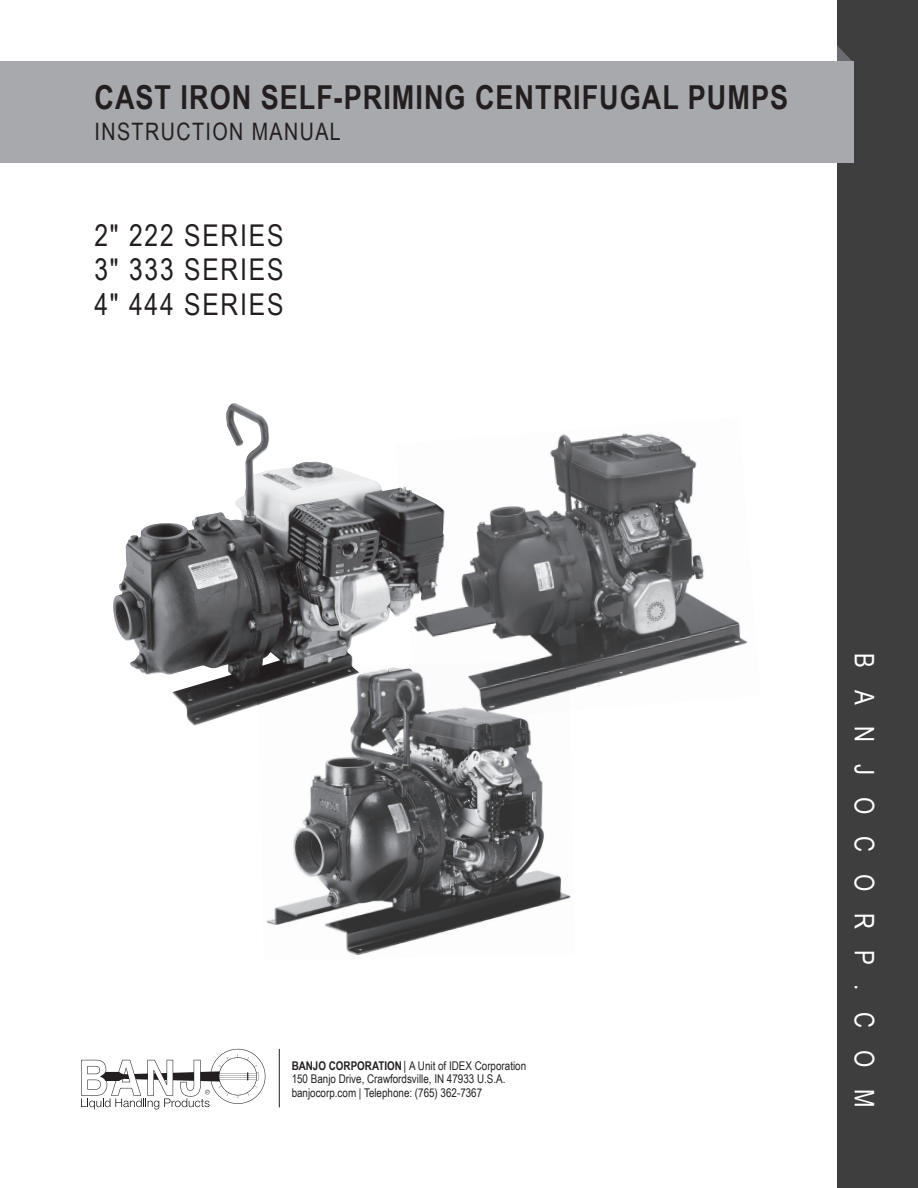
<style>
.page{position:relative;width:918px;height:1188px;background:#fff}
.page>*{position:absolute;margin:0;border:0;box-sizing:border-box;transform-origin:0 0}
.t1{font:700 33px "Arial Narrow";letter-spacing:.03em;color:#231f20}
.t2{font:30px/34.5px "Arial Narrow";letter-spacing:.06em;color:#231f20;text-align:justify}
.t3{font:27px "Arial Narrow";letter-spacing:.805em;color:#fff}
.t4{font:24px "Arial Narrow";letter-spacing:.06em;color:#231f20}
.t5{font:12px/13.5px "Arial Narrow";color:#231f20}
.s1{font-weight:700}
.s2{font-size:12.75px}
</style>
<div class="page">
<div style="left:837px;top:0;width:81px;height:1188px;background:#3e3e3f"></div>
<svg style="left:837px;top:45px;width:17px;height:23px"></svg>
<div style="left:0;top:62px;width:853px;height:101px;background:#a8a9ad"></div>
<svg style="left:81px;top:1049px;width:184px;height:60px"></svg>
<hr style="left:279px;top:1049px;width:1px;height:58px;background:#231f20">
<img style="left:417px;top:433px;width:331px;height:257px">
<img style="left:113px;top:411px;width:304px;height:315px">
<img style="left:257px;top:661px;width:318px;height:294px">
<h1 class="t1" style="left:94px;top:72px;width:695px">CAST IRON SELF-PRIMING CENTRIFUGAL PUMPS</h1>
<h3 class="t4" style="left:94px;top:114px;width:248px">INSTRUCTION MANUAL</h3>
<h2 class="t2" style="left:94px;top:217px;width:190px">2″ 222 SERIES 3″ 333 SERIES 4″ 444 SERIES</h2>
<p class="t5" style="left:292px;top:1058px;width:236px"><span class="s1">BANJO CORPORATION</span><span class="s2">|</span> A Unit of IDEX Corporation<br>150 Banjo Drive, Crawfordsville, IN 47933 U.S.A. banjocorp.com | Telephone: (765) 362-7367</p>
<h3 class="t3" style="left:884px;top:653px;width:455px;rotate:90deg">BANJOCORP.COM</h3>
</div>
